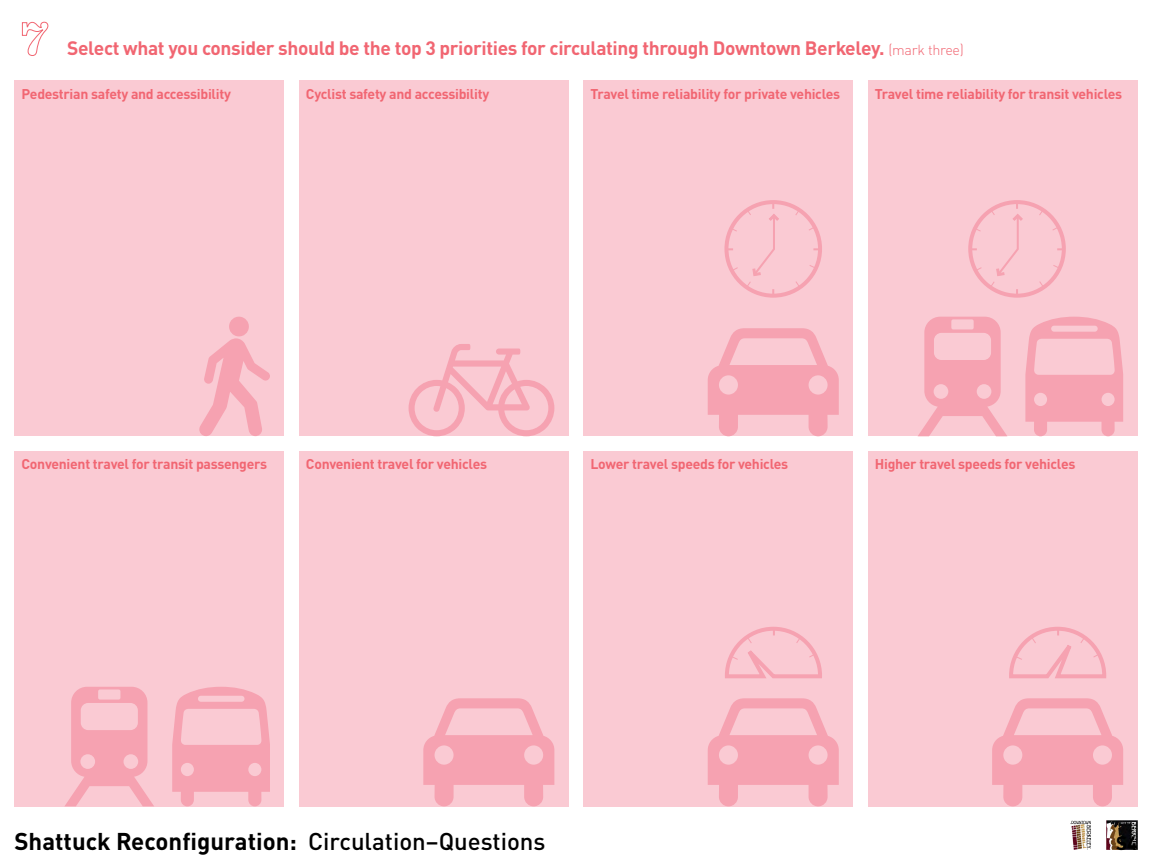
<style>
.page{position:relative;width:1152px;height:864px;background:#fff}
.page>*{position:absolute;margin:0;border:0;box-sizing:border-box;transform-origin:0 0}
.t1{font:700 24px "DINOT";color:#000}
.t2{font:700 19.2px "DINOT";letter-spacing:-.02em;color:#f16672}
.t3{font:700 19.2px "DINOT";color:#000}
.t4{font:700 14px "DINOT";letter-spacing:-.02em;color:#f16672}
.s1{font-weight:300;font-size:14.4px}
.s2{font-weight:500}
</style>
<div class="page">
<div style="left:14px;top:81px;width:270px;height:355px;background:#facad3"></div>
<div style="left:14px;top:451px;width:270px;height:355px;background:#facad3"></div>
<div style="left:299px;top:81px;width:270px;height:355px;background:#facad3"></div>
<div style="left:299px;top:451px;width:270px;height:355px;background:#facad3"></div>
<div style="left:583px;top:81px;width:270px;height:355px;background:#facad3"></div>
<div style="left:583px;top:451px;width:270px;height:355px;background:#facad3"></div>
<div style="left:868px;top:81px;width:270px;height:355px;background:#facad3"></div>
<div style="left:868px;top:451px;width:270px;height:355px;background:#facad3"></div>
<svg style="left:708px;top:328px;width:131px;height:108px"></svg>
<svg style="left:708px;top:698px;width:131px;height:108px"></svg>
<svg style="left:992px;top:698px;width:131px;height:108px"></svg>
<svg style="left:423px;top:698px;width:131px;height:108px"></svg>
<svg style="left:1025px;top:317px;width:98px;height:119px"></svg>
<svg style="left:172px;top:687px;width:98px;height:119px"></svg>
<svg style="left:918px;top:317px;width:89px;height:119px"></svg>
<svg style="left:65px;top:687px;width:89px;height:119px"></svg>
<svg style="left:199px;top:316px;width:71px;height:120px"></svg>
<svg style="left:409px;top:344px;width:145px;height:92px"></svg>
<div style="left:968px;top:200px;width:98px;height:98px;border:4px solid #f6a2b1;border-radius:50%"></div>
<svg style="left:971px;top:203px;width:92px;height:92px"></svg>
<div style="left:724px;top:200px;width:98px;height:98px;border:4px solid #f6a2b1;border-radius:50%"></div>
<svg style="left:727px;top:203px;width:93px;height:92px"></svg>
<svg style="left:1009px;top:627px;width:98px;height:52px"></svg>
<svg style="left:725px;top:626px;width:97px;height:53px"></svg>
<img style="left:1107px;top:820px;width:31px;height:30px">
<img style="left:1071px;top:821px;width:20px;height:29px">
<svg style="left:22px;top:21px;width:27px;height:35px"></svg>
<h2 class="t2" style="left:67px;top:35px;width:898px">Select what you consider should be the top 3 priorities for circulating through Downtown Berkeley. <span class="s1">(mark three)</span></h2>
<p class="t4" style="left:22px;top:84px;width:211px">Pedestrian safety and accessibility</p>
<p class="t4" style="left:306px;top:84px;width:185px">Cyclist safety and accessibility</p>
<p class="t4" style="left:590px;top:84px;width:251px">Travel time reliability for private vehicles</p>
<p class="t4" style="left:875px;top:84px;width:249px">Travel time reliability for transit vehicles</p>
<p class="t4" style="left:22px;top:454px;width:247px">Convenient travel for transit passengers</p>
<p class="t4" style="left:590px;top:454px;width:199px">Lower travel speeds for vehicles</p>
<p class="t4" style="left:306px;top:454px;width:183px">Convenient travel for vehicles</p>
<p class="t4" style="left:875px;top:454px;width:202px">Higher travel speeds for vehicles</p>
<h1 class="t1" style="left:14px;top:825px;width:533px">Shattuck Reconfiguration: <span class="s2">Circulation–Questions</span></h1>
<h2 class="t3" style="left:1116px;top:830px;width:23px">S4</h2>
</div>
